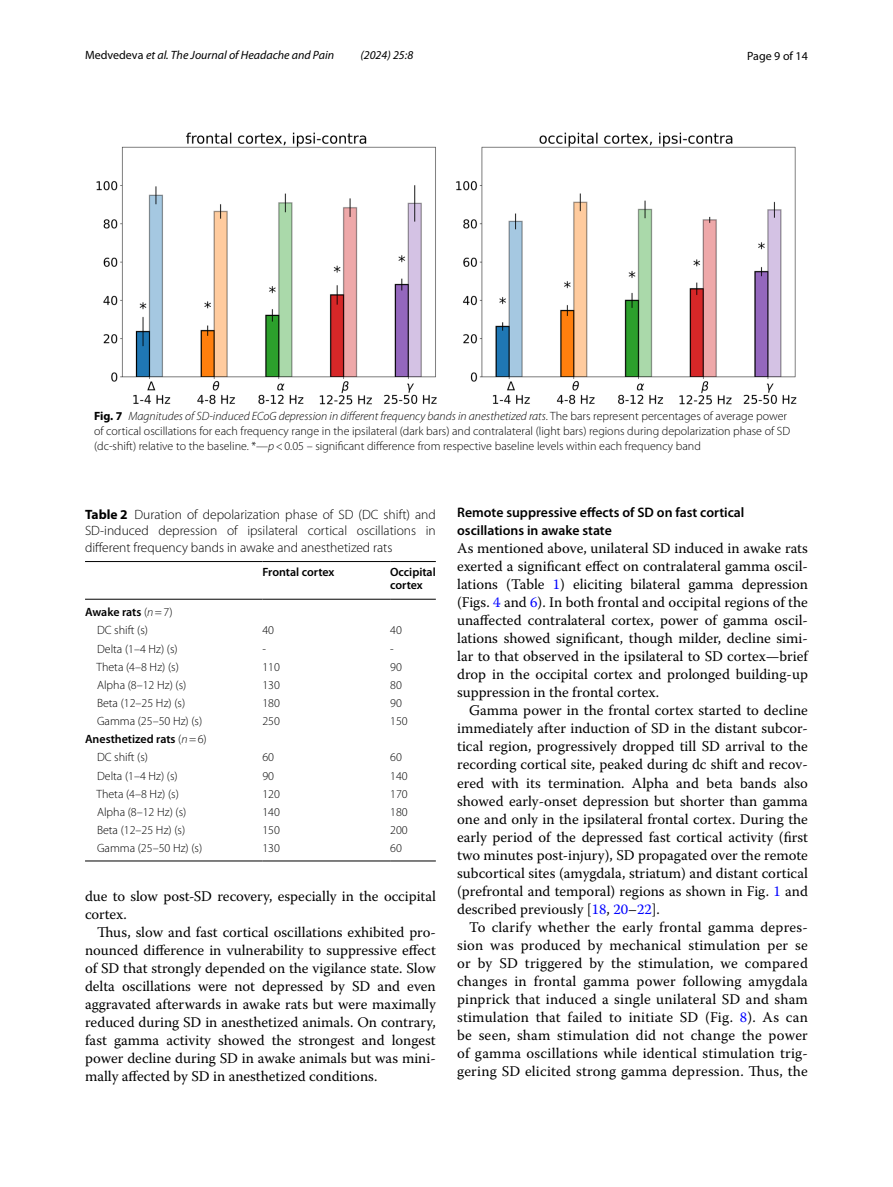
<style>
.page{position:relative;width:893px;height:1187px;background:#fff}
.page>*{position:absolute;margin:0;border:0;box-sizing:border-box;transform-origin:0 0}
.t1{font:14.7px/18px "Warnock Pro";color:#000;text-align:justify}
.t2{font:600 13.8px/18px "Myriad Pro";color:#000}
.t3{font:300 13.5px/16.5px "Myriad Pro";color:#000;text-align:justify}
.t4{font:300 12px/15px "Myriad Pro";color:#000}
.t5{font:600 12px/13.5px "Myriad Pro";color:#000}
.t6{font:italic 12px "Myriad Pro";color:#000}
.t7{font:12px "Myriad Pro";color:#000}
.s1{font-style:normal}
.s2{font-weight:700}
.s3{font-style:italic}
.s4{font-weight:600}
.s5{font-weight:300}
.s6{font-weight:300;font-style:italic}
.s7{color:#00f}
</style>
<div class="page">
<img style="left:96px;top:133px;width:701px;height:272px">
<hr style="left:85px;top:561px;width:177px;height:1px;background:#000">
<hr style="left:85px;top:599px;width:177px;height:1px;background:#000">
<hr style="left:262px;top:561px;width:128px;height:1px;background:#000">
<hr style="left:262px;top:599px;width:128px;height:1px;background:#000">
<hr style="left:390px;top:561px;width:46px;height:1px;background:#000">
<hr style="left:390px;top:599px;width:46px;height:1px;background:#000">
<hr style="left:85px;top:860px;width:177px;height:1px;background:#000">
<hr style="left:262px;top:860px;width:128px;height:1px;background:#000">
<hr style="left:390px;top:860px;width:46px;height:1px;background:#000">
<p class="t6" style="left:85px;top:48px;width:251px"><span class="s1">Medvedeva</span> et al. The Journal of Headache and Pain</p>
<p class="t6" style="left:360px;top:48px;width:54px">(2024) 25:8</p>
<p class="t7" style="left:747px;top:48px;width:62px">Page 9 of 14</p>
<p class="t4" style="left:94px;top:409px;width:698px"><span class="s2">Fig. 7</span> <span class="s3">Magnitudes of SD-induced ECoG depression in different frequency bands in anesthetized rats</span>. The bars represent percentages of average power of cortical oscillations for each frequency range in the ipsilateral (dark bars) and contralateral (light bars) regions during depolarization phase of SD (dc-shift) relative to the baseline. *—<span class="s3">p</span>&lt;0.05 – significant difference from respective baseline levels within each frequency band</p>
<p class="t3" style="left:85px;top:506px;width:352px"><span class="s2">Table 2</span> Duration of depolarization phase of SD (DC shift) and SD-induced depression of ipsilateral cortical oscillations in different frequency bands in awake and anesthetized rats</p>
<p class="t5" style="left:262px;top:565px;width:74px">Frontal cortex</p>
<p class="t5" style="left:390px;top:565px;width:47px">Occipital cortex</p>
<p class="t4" style="left:97px;top:603px;width:77px;line-height:18.1px;text-indent:-12px"><span class="s4">Awake rats</span> (<span class="s3">n</span>=7)<br>DC shift (s)</p>
<p class="t4" style="left:262px;top:623px;width:13px">40</p>
<p class="t4" style="left:390px;top:623px;width:13px">40</p>
<p class="t4" style="left:97px;top:641px;width:82px">Delta (1–4 Hz) (s)</p>
<p class="t4" style="left:262px;top:641px;width:5px">-</p>
<p class="t4" style="left:390px;top:641px;width:5px">-</p>
<p class="t4" style="left:97px;top:659px;width:84px">Theta (4–8 Hz) (s)</p>
<p class="t4" style="left:262px;top:659px;width:19px">110</p>
<p class="t4" style="left:390px;top:659px;width:13px">90</p>
<p class="t4" style="left:97px;top:677px;width:91px">Alpha (8–12 Hz) (s)</p>
<p class="t4" style="left:262px;top:677px;width:19px">130</p>
<p class="t4" style="left:390px;top:677px;width:13px">80</p>
<p class="t4" style="left:97px;top:695px;width:90px">Beta (12–25 Hz) (s)</p>
<p class="t4" style="left:262px;top:695px;width:19px">180</p>
<p class="t4" style="left:390px;top:695px;width:13px">90</p>
<p class="t4" style="left:97px;top:713px;width:107px">Gamma (25–50 Hz) (s)</p>
<p class="t4" style="left:262px;top:713px;width:19px">250</p>
<p class="t4" style="left:390px;top:713px;width:19px">150</p>
<p class="t5" style="left:97px;top:729px;width:111px;line-height:18.1px;text-indent:-12px">Anesthetized rats <span class="s5">(</span><span class="s6">n</span><span class="s5">=6)<br>DC shift (s)</span></p>
<p class="t4" style="left:262px;top:750px;width:13px">60</p>
<p class="t4" style="left:390px;top:750px;width:13px">60</p>
<p class="t4" style="left:97px;top:768px;width:82px">Delta (1–4 Hz) (s)</p>
<p class="t4" style="left:262px;top:768px;width:13px">90</p>
<p class="t4" style="left:390px;top:768px;width:19px">140</p>
<p class="t4" style="left:97px;top:786px;width:84px">Theta (4–8 Hz) (s)</p>
<p class="t4" style="left:262px;top:786px;width:19px">120</p>
<p class="t4" style="left:390px;top:786px;width:19px">170</p>
<p class="t4" style="left:97px;top:804px;width:91px">Alpha (8–12 Hz) (s)</p>
<p class="t4" style="left:262px;top:804px;width:19px">140</p>
<p class="t4" style="left:390px;top:804px;width:19px">180</p>
<p class="t4" style="left:97px;top:822px;width:90px">Beta (12–25 Hz) (s)</p>
<p class="t4" style="left:262px;top:822px;width:19px">150</p>
<p class="t4" style="left:390px;top:822px;width:19px">200</p>
<p class="t4" style="left:97px;top:841px;width:107px">Gamma (25–50 Hz) (s)</p>
<p class="t4" style="left:262px;top:841px;width:19px">130</p>
<p class="t4" style="left:390px;top:841px;width:13px">60</p>
<p class="t1" style="left:85px;top:886px;width:352px">due to slow post-SD recovery, especially in the occipital cortex.</p>
<p class="t1" style="left:85px;top:922px;width:352px;text-indent:12px">Thus, slow and fast cortical oscillations exhibited pro&shy;nounced difference in vulnerability to suppressive effect of SD that strongly depended on the vigilance state. Slow delta oscillations were not depressed by SD and even aggravated afterwards in awake rats but were maximally reduced during SD in anesthetized animals. On contrary, fast gamma activity showed the strongest and longest power decline during SD in awake animals but was mini&shy;mally affected by SD in anesthetized conditions.</p>
<p class="t2" style="left:457px;top:503px;width:289px">Remote suppressive effects of SD on fast cortical oscillations in awake state</p>
<p class="t1" style="left:457px;top:539px;width:352px">As mentioned above, unilateral SD induced in awake rats exerted a significant effect on contralateral gamma oscil&shy;lations (Table <span class="s7">1</span>) eliciting bilateral gamma depression (Figs. <span class="s7">4</span> and <span class="s7">6</span>). In both frontal and occipital regions of the unaffected contralateral cortex, power of gamma oscil&shy;lations showed significant, though milder, decline simi&shy;lar to that observed in the ipsilateral to SD cortex—brief drop in the occipital cortex and prolonged building-up suppression in the frontal cortex.</p>
<p class="t1" style="left:457px;top:701px;width:352px;text-indent:12px">Gamma power in the frontal cortex started to decline immediately after induction of SD in the distant subcor&shy;tical region, progressively dropped till SD arrival to the recording cortical site, peaked during dc shift and recov&shy;ered with its termination. Alpha and beta bands also showed early-onset depression but shorter than gamma one and only in the ipsilateral frontal cortex. During the early period of the depressed fast cortical activity (first two minutes post-injury), SD propagated over the remote subcortical sites (amygdala, striatum) and distant cortical (prefrontal and temporal) regions as shown in Fig. <span class="s7">1</span> and described previously [<span class="s7">18</span>, <span class="s7">20</span>–<span class="s7">22</span>].</p>
<p class="t1" style="left:457px;top:917px;width:352px;text-indent:12px">To clarify whether the early frontal gamma depres&shy;sion was produced by mechanical stimulation per se or by SD triggered by the stimulation, we compared changes in frontal gamma power following amygdala pinprick that induced a single unilateral SD and sham stimulation that failed to initiate SD (Fig. <span class="s7">8</span>). As can be seen, sham stimulation did not change the power of gamma oscillations while identical stimulation trig&shy;gering SD elicited strong gamma depression. Thus, the</p>
</div>
